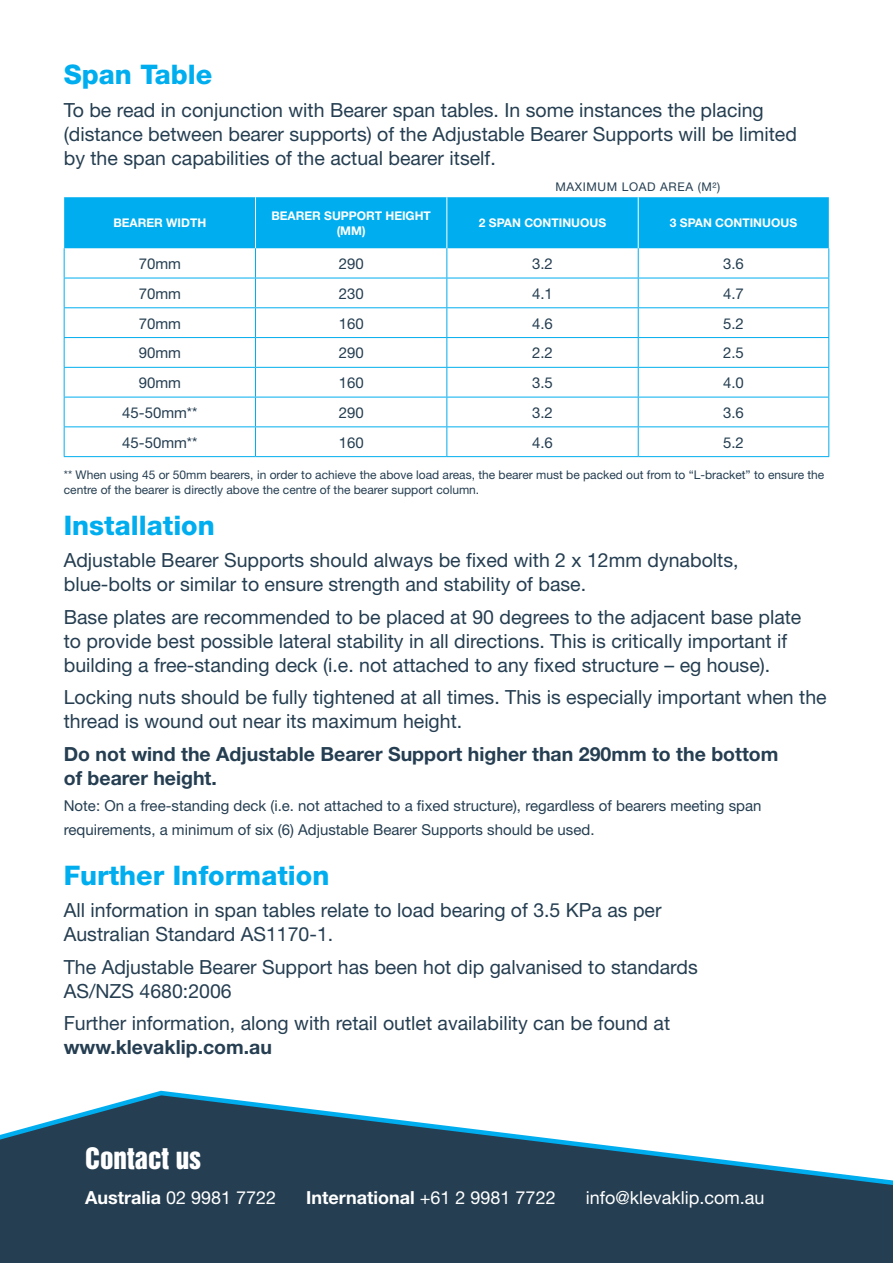
<style>
.page{position:relative;width:893px;height:1263px;background:#fff}
.page>*{position:absolute;margin:0;border:0;box-sizing:border-box;transform-origin:0 0}
.t1{font:800 27px "Helvetica Neue";color:#00aeef}
.t2{font:27px "Helvetica Inserat";color:#fff}
.t3{font:19.5px/24px "Helvetica Neue";color:#253e51}
.t4{font:700 19.5px/24px "Helvetica Neue";color:#253e51}
.t5{font:18px "Helvetica Neue";color:#fff}
.t6{font:700 18px "Helvetica Neue";color:#fff}
.t7{font:15px/24px "Helvetica Neue";color:#253e51}
.t8{font:12px/14.4px "Helvetica Neue";color:#253e51}
.t9{font:700 12px/14.4px "Helvetica Neue";color:#fff;text-align:center}
.t10{font:12px "Helvetica Neue";letter-spacing:.05em;color:#253e51}
.s1{font-weight:700}
.s2{font-weight:400}
</style>
<div class="page">
<div style="left:0;top:1190px;width:893px;height:73px;background:#253e51"></div>
<svg style="left:0;top:1090px;width:893px;height:100px"></svg>
<div style="left:64px;top:197px;width:765px;height:51px;background:#00aeef"></div>
<hr style="left:255px;top:197px;width:1px;height:51px;background:#fff">
<hr style="left:446px;top:197px;width:1px;height:51px;background:#fff">
<hr style="left:638px;top:197px;width:1px;height:51px;background:#fff">
<hr style="left:64px;top:248px;width:1px;height:30px;background:#00aeef">
<hr style="left:255px;top:248px;width:1px;height:30px;background:#00aeef">
<hr style="left:446px;top:248px;width:1px;height:30px;background:#00aeef">
<hr style="left:638px;top:248px;width:1px;height:30px;background:#00aeef">
<hr style="left:828px;top:248px;width:1px;height:30px;background:#00aeef">
<hr style="left:64px;top:278px;width:191px;height:1px;background:#00aeef">
<hr style="left:255px;top:278px;width:192px;height:1px;background:#00aeef">
<hr style="left:447px;top:278px;width:191px;height:1px;background:#00aeef">
<hr style="left:638px;top:278px;width:191px;height:1px;background:#00aeef">
<hr style="left:64px;top:307px;width:191px;height:1px;background:#00aeef">
<hr style="left:255px;top:307px;width:192px;height:1px;background:#00aeef">
<hr style="left:447px;top:307px;width:191px;height:1px;background:#00aeef">
<hr style="left:638px;top:307px;width:191px;height:1px;background:#00aeef">
<hr style="left:64px;top:337px;width:191px;height:1px;background:#00aeef">
<hr style="left:255px;top:337px;width:192px;height:1px;background:#00aeef">
<hr style="left:447px;top:337px;width:191px;height:1px;background:#00aeef">
<hr style="left:638px;top:337px;width:191px;height:1px;background:#00aeef">
<hr style="left:64px;top:367px;width:191px;height:1px;background:#00aeef">
<hr style="left:255px;top:367px;width:192px;height:1px;background:#00aeef">
<hr style="left:447px;top:367px;width:191px;height:1px;background:#00aeef">
<hr style="left:638px;top:367px;width:191px;height:1px;background:#00aeef">
<hr style="left:64px;top:397px;width:191px;height:1px;background:#00aeef">
<hr style="left:255px;top:397px;width:192px;height:1px;background:#00aeef">
<hr style="left:447px;top:397px;width:191px;height:1px;background:#00aeef">
<hr style="left:638px;top:397px;width:191px;height:1px;background:#00aeef">
<hr style="left:64px;top:426px;width:191px;height:1px;background:#00aeef">
<svg style="left:64px;top:278px;width:1px;height:178px"></svg>
<hr style="left:255px;top:426px;width:192px;height:1px;background:#00aeef">
<svg style="left:255px;top:278px;width:1px;height:178px"></svg>
<hr style="left:447px;top:426px;width:191px;height:1px;background:#00aeef">
<svg style="left:446px;top:278px;width:1px;height:178px"></svg>
<hr style="left:638px;top:426px;width:191px;height:1px;background:#00aeef">
<svg style="left:638px;top:278px;width:1px;height:178px"></svg>
<svg style="left:828px;top:278px;width:1px;height:178px"></svg>
<hr style="left:64px;top:456px;width:191px;height:1px;background:#00aeef">
<hr style="left:255px;top:456px;width:192px;height:1px;background:#00aeef">
<hr style="left:447px;top:456px;width:191px;height:1px;background:#00aeef">
<hr style="left:638px;top:456px;width:191px;height:1px;background:#00aeef">
<h1 class="t1" style="left:64px;top:59px;width:150px">Span Table</h1>
<p class="t3" style="left:64px;top:98px;width:735px">To be read in conjunction with Bearer span tables. In some instances the placing (distance between bearer supports) of the Adjustable Bearer Supports will be limited by the span capabilities of the actual bearer itself.</p>
<p class="t10" style="left:555px;top:179px;width:166px">MAXIMUM LOAD AREA (M²)</p>
<p class="t9" style="left:113px;top:216px;width:94px">BEARER WIDTH</p>
<p class="t9" style="left:271px;top:208px;width:161px">BEARER SUPPORT HEIGHT (MM)</p>
<p class="t9" style="left:479px;top:216px;width:129px">2 SPAN CONTINUOUS</p>
<p class="t9" style="left:670px;top:216px;width:129px">3 SPAN CONTINUOUS</p>
<p class="t7" style="left:139px;top:251px;width:44px">70mm</p>
<p class="t7" style="left:339px;top:251px;width:27px">290</p>
<p class="t7" style="left:532px;top:251px;width:22px">3.2</p>
<p class="t7" style="left:723px;top:251px;width:22px">3.6</p>
<p class="t7" style="left:139px;top:281px;width:44px">70mm</p>
<p class="t7" style="left:339px;top:281px;width:27px">230</p>
<p class="t7" style="left:532px;top:281px;width:22px">4.1</p>
<p class="t7" style="left:723px;top:281px;width:22px">4.7</p>
<p class="t7" style="left:139px;top:311px;width:44px">70mm</p>
<p class="t7" style="left:339px;top:311px;width:27px">160</p>
<p class="t7" style="left:532px;top:311px;width:22px">4.6</p>
<p class="t7" style="left:723px;top:311px;width:22px">5.2</p>
<p class="t7" style="left:139px;top:341px;width:44px">90mm</p>
<p class="t7" style="left:339px;top:341px;width:27px">290</p>
<p class="t7" style="left:532px;top:341px;width:22px">2.2</p>
<p class="t7" style="left:723px;top:341px;width:22px">2.5</p>
<p class="t7" style="left:139px;top:371px;width:44px">90mm</p>
<p class="t7" style="left:339px;top:371px;width:27px">160</p>
<p class="t7" style="left:532px;top:371px;width:22px">3.5</p>
<p class="t7" style="left:723px;top:371px;width:22px">4.0</p>
<p class="t7" style="left:122px;top:400px;width:77px">45-50mm**</p>
<p class="t7" style="left:339px;top:400px;width:27px">290</p>
<p class="t7" style="left:532px;top:400px;width:22px">3.2</p>
<p class="t7" style="left:723px;top:400px;width:22px">3.6</p>
<p class="t7" style="left:122px;top:430px;width:77px">45-50mm**</p>
<p class="t7" style="left:339px;top:430px;width:27px">160</p>
<p class="t7" style="left:532px;top:430px;width:22px">4.6</p>
<p class="t7" style="left:723px;top:430px;width:22px">5.2</p>
<p class="t8" style="left:64px;top:468px;width:762px">** When using 45 or 50mm bearers, in order to achieve the above load areas, the bearer must be packed out from to “L-bracket” to ensure the centre of the bearer is directly above the centre of the bearer support column.</p>
<h1 class="t1" style="left:64px;top:509px;width:153px">Installation</h1>
<p class="t3" style="left:64px;top:548px;width:676px">Adjustable Bearer Supports should always be fixed with 2 x 12mm dynabolts, blue-bolts or similar to ensure strength and stability of base.</p>
<p class="t3" style="left:64px;top:604px;width:739px">Base plates are recommended to be placed at 90 degrees to the adjacent base plate to provide best possible lateral stability in all directions. This is critically important if building a free-standing deck (i.e. not attached to any fixed structure – eg house).</p>
<p class="t3" style="left:64px;top:685px;width:764px">Locking nuts should be fully tightened at all times. This is especially important when the thread is wound out near its maximum height.</p>
<p class="t4" style="left:64px;top:741px;width:716px">Do not wind the Adjustable Bearer Support higher than 290mm to the bottom of bearer height.</p>
<p class="t7" style="left:64px;top:794px;width:699px">Note: On a free-standing deck (i.e. not attached to a fixed structure), regardless of bearers meeting span requirements, a minimum of six (6) Adjustable Bearer Supports should be used.</p>
<h1 class="t1" style="left:64px;top:859px;width:267px">Further Information</h1>
<p class="t3" style="left:64px;top:898px;width:599px">All information in span tables relate to load bearing of 3.5 KPa as per<br>Australian Standard AS1170-1.</p>
<p class="t3" style="left:64px;top:954px;width:635px">The Adjustable Bearer Support has been hot dip galvanised to standards<br>AS/NZS 4680:2006</p>
<p class="t3" style="left:64px;top:1011px;width:608px">Further information, along with retail outlet availability can be found at</p>
<p class="t4" style="left:64px;top:1035px;width:210px">www.klevaklip.com.au</p>
<h1 class="t2" style="left:85px;top:1142px;width:118px">CONTACT US</h1>
<p class="t5" style="left:85px;top:1187px;width:193px"><span class="s1">Australia</span> 02 9981 7722</p>
<p class="t6" style="left:306px;top:1186px;width:251px">International <span class="s2">+61 2 9981 7722</span></p>
<p class="t5" style="left:586px;top:1187px;width:180px">info@klevaklip.com.au</p>
</div>
